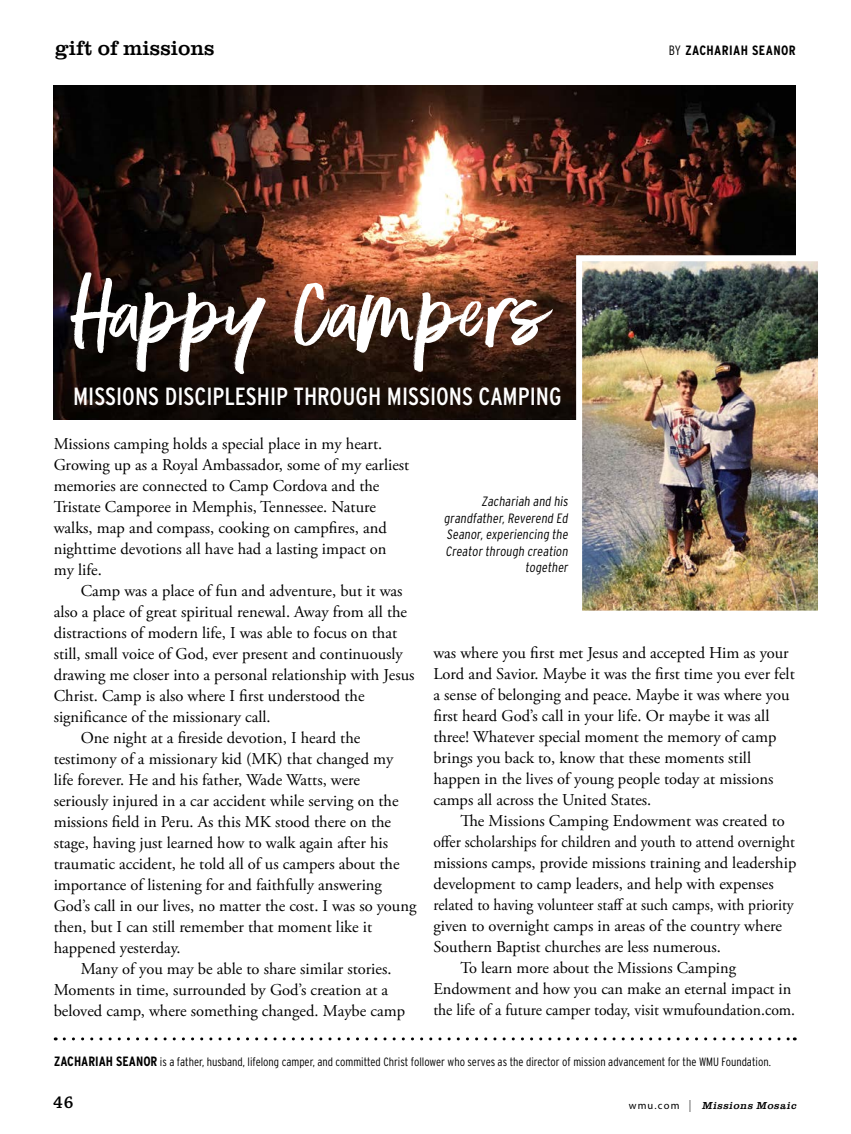
<style>
.page{position:relative;width:851px;height:1134px;background:#fff}
.page>*{position:absolute;margin:0;border:0;box-sizing:border-box;transform-origin:0 0}
.t1{font:100.65px "Better Times Alt";color:#fff}
.t2{font:24.9px "Interstate Condensed";color:#fff}
.t3{font:21px "Clarendon URW";color:#000}
.t4{font:600 18px "Chaparral Pro";color:#000}
.t5{font:16.5px/21px "Adobe Garamond Pro";color:#000}
.t6{font:16.5px "Adobe Garamond Pro";color:#000;scale:.94 1}
.t7{font:16.5px "Adobe Garamond Pro";color:#000;scale:.95 1}
.t8{font:300 13.5px/16.5px "Interstate Condensed";color:#000;text-align:right}
.t9{font:700 13.5px "Interstate Condensed";letter-spacing:.03em;color:#000}
.t10{font:300 12px "Interstate Condensed";color:#000}
.t11{font:italic 10.5px "Clarendon URW";color:#000}
.s1{font-weight:300}
.s2{font-weight:700;font-size:13.5px}
.s3{font-family:"Myriad Pro";font-style:normal}
.s4{font-family:"Myriad Pro";font-weight:300;font-style:normal;font-size:12px}
</style>
<div class="page">
<img style="left:54px;top:86px;width:741px;height:333px">
<svg style="left:64px;top:1037px;width:731px;height:3px"></svg>
<img style="left:583px;top:262px;width:234px;height:348px">
<div style="left:576px;top:255px;width:248px;height:362px;border:6px solid #fff"></div>
<p class="t3" style="left:55px;top:32px;width:161px">gift of missions</p>
<p class="t9" style="left:668px;top:43px;width:128px"><span class="s1">BY</span> ZACHARIAH SEANOR</p>
<h1 class="t1" style="left:73px;top:259px;width:479px">Happy Campers</h1>
<h2 class="t2" style="left:73px;top:382px;width:490px">MISSIONS DISCIPLESHIP THROUGH MISSIONS CAMPING</h2>
<p class="t5" style="left:54px;top:434px;width:357px">Missions camping holds a special place in my heart.<br>Growing up as a Royal Ambassador, some of my earliest memories are connected to Camp Cordova and the Tristate Camporee in Memphis, Tennessee. Nature walks, map and compass, cooking on campfires, and nighttime devotions all have had a lasting impact on my life.</p>
<p class="t5" style="left:81px;top:581px;width:323px">Camp was a place of fun and adventure, but it was</p>
<p class="t5" style="left:54px;top:602px;width:355px">also a place of great spiritual renewal. Away from all the</p>
<p class="t5" style="left:54px;top:623px;width:345px">distractions of modern life, I was able to focus on that</p>
<p class="t5" style="left:54px;top:644px;width:350px">still, small voice of God, ever present and continuously</p>
<p class="t5" style="left:54px;top:665px;width:362px">drawing me closer into a personal relationship with Jesus</p>
<p class="t5" style="left:54px;top:686px;width:312px">Christ. Camp is also where I first understood the</p>
<p class="t5" style="left:54px;top:707px;width:218px">significance of the missionary call.</p>
<p class="t5" style="left:81px;top:728px;width:281px">One night at a fireside devotion, I heard the</p>
<p class="t5" style="left:54px;top:749px;width:341px">testimony of a missionary kid (MK) that changed my</p>
<p class="t5" style="left:54px;top:770px;width:308px">life forever. He and his father, Wade Watts, were</p>
<p class="t5" style="left:54px;top:791px;width:346px">seriously injured in a car accident while serving on the</p>
<p class="t5" style="left:54px;top:812px;width:339px">missions field in Peru. As this MK stood there on the</p>
<p class="t5" style="left:54px;top:833px;width:336px">stage, having just learned how to walk again after his</p>
<p class="t5" style="left:54px;top:854px;width:347px">traumatic accident, he told all of us campers about the</p>
<p class="t5" style="left:54px;top:875px;width:330px">importance of listening for and faithfully answering</p>
<p class="t5" style="left:54px;top:896px;width:364px">God’s call in our lives, no matter the cost. I was so young</p>
<p class="t5" style="left:54px;top:917px;width:320px">then, but I can still remember that moment like it</p>
<p class="t5" style="left:54px;top:938px;width:128px">happened yesterday.</p>
<p class="t5" style="left:81px;top:959px;width:312px">Many of you may be able to share similar stories.</p>
<p class="t5" style="left:54px;top:980px;width:336px">Moments in time, surrounded by God’s creation at a</p>
<p class="t5" style="left:54px;top:1001px;width:353px">beloved camp, where something changed. Maybe camp</p>
<p class="t8" style="left:444px;top:493px;width:128px">Zachariah and his grandfather,Reverend Ed<br>Seanor,experiencing the<br>Creator through creation together</p>
<p class="t5" style="left:433px;top:643px;width:363px">was where you first met Jesus and accepted Him as your Lord and Savior. Maybe it was the first time you ever felt a sense of belonging and peace. Maybe it was where you first heard God’s call in your life. Or maybe it was all three! Whatever special moment the memory of camp brings you back to, know that these moments still happen in the lives of young people today at missions camps all across the United States.</p>
<p class="t5" style="left:460px;top:811px;width:326px">The Missions Camping Endowment was created to</p>
<p class="t6" style="left:433px;top:832px;width:386px">offer scholarships for children and youth to attend overnight</p>
<p class="t5" style="left:433px;top:853px;width:364px">missions camps, provide missions training and leadership</p>
<p class="t5" style="left:433px;top:874px;width:342px">development to camp leaders, and help with expenses</p>
<p class="t6" style="left:433px;top:895px;width:384px">related to having volunteer staff at such camps, with priority</p>
<p class="t5" style="left:433px;top:916px;width:350px">given to overnight camps in areas of the country where</p>
<p class="t5" style="left:433px;top:937px;width:289px">Southern Baptist churches are less numerous.</p>
<p class="t5" style="left:460px;top:958px;width:277px">To learn more about the Missions Camping</p>
<p class="t5" style="left:433px;top:979px;width:359px">Endowment and how you can make an eternal impact in</p>
<p class="t7" style="left:433px;top:1000px;width:382px">the life of a future camper today, visit wmufoundation.com.</p>
<p class="t10" style="left:54px;top:1056px;width:718px"><span class="s2">ZACHARIAH SEANOR</span> is a father, husband, lifelong camper, and committed Christ follower who serves as the director of mission advancement for the WMU Foundation.</p>
<p class="t4" style="left:53px;top:1092px;width:22px">46</p>
<p class="t11" style="left:628px;top:1098px;width:171px"><span class="s3">w m u . c o m</span> <span class="s4">|</span> Missions Mosaic</p>
</div>
